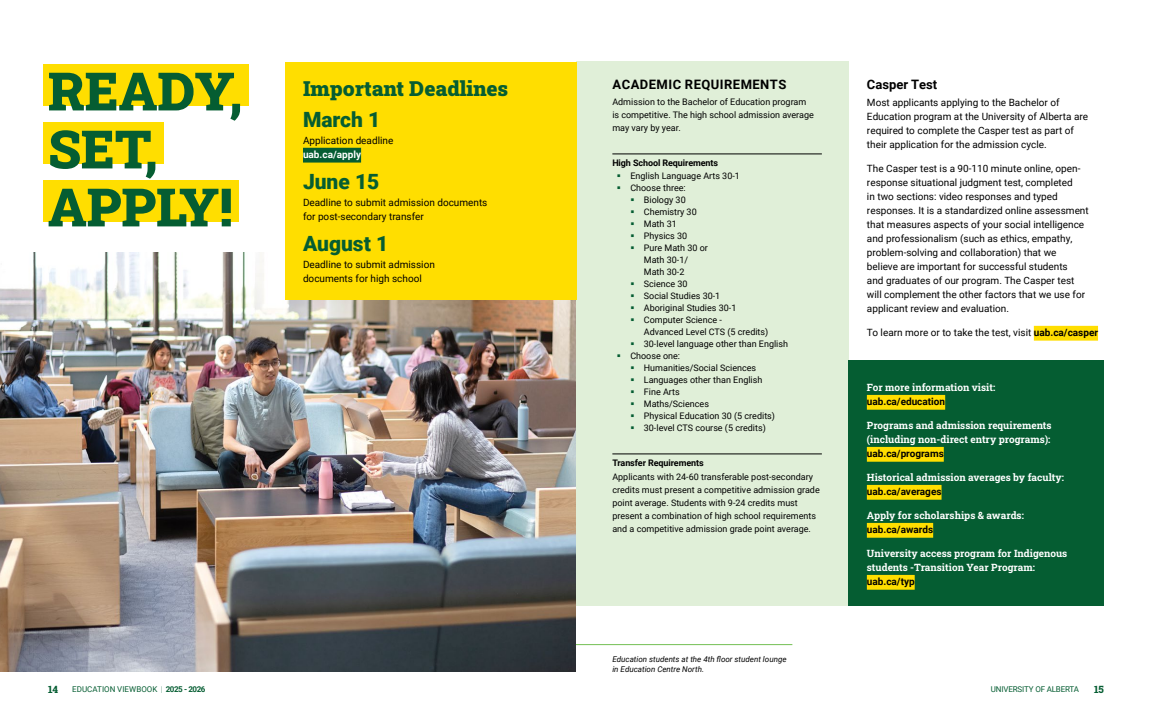
<style>
.page{position:relative;width:1152px;height:720px;background:#fff}
.page>*{position:absolute;margin:0;border:0;box-sizing:border-box;transform-origin:0 0}
.t1{font:900 53px/58px "Roboto Slab";color:#055d32}
.t2{font:900 21px "Roboto";color:#055d32}
.t3{font:900 21px "Roboto Slab";color:#055d32}
.t4{font:700 13px "Roboto";letter-spacing:.035em;color:#000}
.t5{font:700 13px "Roboto";color:#000}
.t6{font:10px/14px "Roboto";color:#000}
.t7{font:700 10px/14px "Roboto Slab";color:#fff}
.t8{font:700 10px "Roboto";color:#000}
.t9{font:700 10px "Roboto";color:#fff}
.t10{font:800 10px "Roboto Slab";color:#055d32}
.t11{font:9px/13px "Roboto";color:#000}
.t12{font:700 9px "Roboto";letter-spacing:-.01em;color:#000}
.t13{font:italic 8px/10px "Roboto";color:#000}
.t14{font:8px "Roboto";letter-spacing:.005em;color:#055d32}
.t15{font:8px "Roboto";letter-spacing:-.02em;color:#055d32}
.s1{font-weight:700}
.s2{font-weight:100}
</style>
<div class="page">
<div style="left:576px;top:62px;width:273px;height:544px;background:#e0efd8"></div>
<hr style="left:612px;top:154px;width:210px;height:1px;background:#000">
<hr style="left:612px;top:454px;width:210px;height:1px;background:#000">
<hr style="left:549px;top:644px;width:243px;height:1px;background:#73c054">
<img style="left:0;top:252px;width:576px;height:420px">
<div style="left:44px;top:64px;width:205px;height:41px;background:#ffde00"></div>
<div style="left:44px;top:122px;width:120px;height:41px;background:#ffde00"></div>
<div style="left:44px;top:180px;width:195px;height:41px;background:#ffde00"></div>
<div style="left:849px;top:360px;width:255px;height:246px;background:#055d32"></div>
<div style="left:867px;top:395px;width:78px;height:15px;background:#ffde00"></div>
<div style="left:867px;top:447px;width:77px;height:15px;background:#ffde00"></div>
<div style="left:867px;top:485px;width:75px;height:15px;background:#ffde00"></div>
<div style="left:867px;top:523px;width:66px;height:15px;background:#ffde00"></div>
<div style="left:867px;top:575px;width:48px;height:15px;background:#ffde00"></div>
<div style="left:285px;top:62px;width:291px;height:238px;background:#ffde00"></div>
<div style="left:303px;top:148px;width:58px;height:15px;background:#055d32"></div>
<div style="left:1034px;top:326px;width:64px;height:15px;background:#ffde00"></div>
<h1 class="t1" style="left:48px;top:61px;width:196px">READY,<br>SET,<br>APPLY!</h1>
<h2 class="t3" style="left:303px;top:74px;width:207px">Important Deadlines</h2>
<h2 class="t2" style="left:303px;top:105px;width:79px">March 1</h2>
<p class="t6" style="left:303px;top:133px;width:92px">Application deadline</p>
<p class="t9" style="left:303px;top:148px;width:60px">uab.ca/apply</p>
<h2 class="t2" style="left:303px;top:167px;width:78px">June 15</h2>
<p class="t6" style="left:303px;top:195px;width:186px">Deadline to submit admission documents for post-secondary transfer</p>
<h2 class="t2" style="left:303px;top:229px;width:87px">August 1</h2>
<p class="t6" style="left:303px;top:257px;width:133px">Deadline to submit admission documents for high school</p>
<h3 class="t4" style="left:613px;top:75px;width:175px">ACADEMIC REQUIREMENTS</h3>
<p class="t11" style="left:612px;top:95px;width:203px">Admission to the Bachelor of Education program is competitive. The high school admission average may vary by year.</p>
<p class="t12" style="left:612px;top:157px;width:107px">High School Requirements</p>
<p class="t11" style="left:630px;top:169px;width:111px">English Language Arts 30-1</p>
<p class="t11" style="left:630px;top:181px;width:57px">Choose three:</p>
<p class="t11" style="left:644px;top:193px;width:43px">Biology 30</p>
<p class="t11" style="left:644px;top:205px;width:54px">Chemistry 30</p>
<p class="t11" style="left:644px;top:217px;width:35px">Math 31</p>
<p class="t11" style="left:644px;top:229px;width:45px">Physics 30</p>
<p class="t11" style="left:644px;top:241px;width:66px">Pure Math 30 or</p>
<p class="t11" style="left:644px;top:253px;width:46px">Math 30-1/</p>
<p class="t11" style="left:644px;top:265px;width:42px">Math 30-2</p>
<p class="t11" style="left:644px;top:277px;width:45px">Science 30</p>
<p class="t11" style="left:644px;top:289px;width:78px">Social Studies 30-1</p>
<p class="t11" style="left:644px;top:301px;width:94px">Aboriginal Studies 30-1</p>
<p class="t11" style="left:644px;top:313px;width:80px">Computer Science -</p>
<p class="t11" style="left:644px;top:325px;width:126px">Advanced Level CTS (5 credits)</p>
<p class="t11" style="left:644px;top:337px;width:146px">30-level language other than English</p>
<p class="t11" style="left:630px;top:349px;width:51px">Choose one:</p>
<p class="t11" style="left:644px;top:361px;width:114px">Humanities/Social Sciences</p>
<p class="t11" style="left:644px;top:373px;width:120px">Languages other than English</p>
<p class="t11" style="left:644px;top:385px;width:37px">Fine Arts</p>
<p class="t11" style="left:644px;top:397px;width:67px">Maths/Sciences</p>
<p class="t11" style="left:644px;top:409px;width:133px">Physical Education 30 (5 credits)</p>
<p class="t11" style="left:644px;top:421px;width:123px">30-level CTS course (5 credits)</p>
<p class="t12" style="left:612px;top:456px;width:93px">Transfer Requirements</p>
<p class="t11" style="left:612px;top:470px;width:209px">Applicants with 24-60 transferable post-secondary credits must present a competitive admission grade point average. Students with 9-24 credits must present a combination of high school requirements and a competitive admission grade point average.</p>
<p class="t13" style="left:612px;top:654px;width:176px">Education students at the 4th floor student lounge in Education Centre North.</p>
<h3 class="t5" style="left:867px;top:76px;width:72px">Casper Test</h3>
<p class="t6" style="left:867px;top:95px;width:223px">Most applicants applying to the Bachelor of Education program at the University of Alberta are required to complete the Casper test as part of their application for the admission cycle.</p>
<p class="t6" style="left:867px;top:161px;width:223px">The Casper test is a 90-110 minute online, open&shy;response situational judgment test, completed<br>in two sections: video responses and typed responses. It is a standardized online assessment that measures aspects of your social intelligence and professionalism (such as ethics, empathy, problem-solving and collaboration) that we believe are important for successful students<br>and graduates of our program. The Casper test will complement the other factors that we use for applicant review and evaluation.</p>
<p class="t6" style="left:867px;top:325px;width:233px">To learn more or to take the test, visit <span class="s1">uab.ca/casper</span></p>
<p class="t7" style="left:867px;top:380px;width:130px">For more information visit:</p>
<p class="t8" style="left:867px;top:395px;width:80px">uab.ca/education</p>
<p class="t7" style="left:867px;top:418px;width:186px">Programs and admission requirements (including non-direct entry programs):</p>
<p class="t8" style="left:867px;top:447px;width:78px">uab.ca/programs</p>
<p class="t7" style="left:867px;top:470px;width:199px">Historical admission averages by faculty:</p>
<p class="t8" style="left:867px;top:485px;width:76px">uab.ca/averages</p>
<p class="t7" style="left:867px;top:508px;width:159px">Apply for scholarships &amp; awards:</p>
<p class="t8" style="left:867px;top:523px;width:68px">uab.ca/awards</p>
<p class="t7" style="left:867px;top:546px;width:202px">University access program for Indigenous students -Transition Year Program:</p>
<p class="t8" style="left:867px;top:575px;width:49px">uab.ca/typ</p>
<p class="t10" style="left:48px;top:683px;width:12px">14</p>
<p class="t14" style="left:72px;top:684px;width:135px">EDUCATION VIEWBOOK <span class="s2">|</span> <span class="s1">2025 - 2026</span></p>
<p class="t15" style="left:991px;top:684px;width:90px">UNIVERSITY OF ALBERTA</p>
<p class="t10" style="left:1094px;top:683px;width:11px">15</p>
</div>
